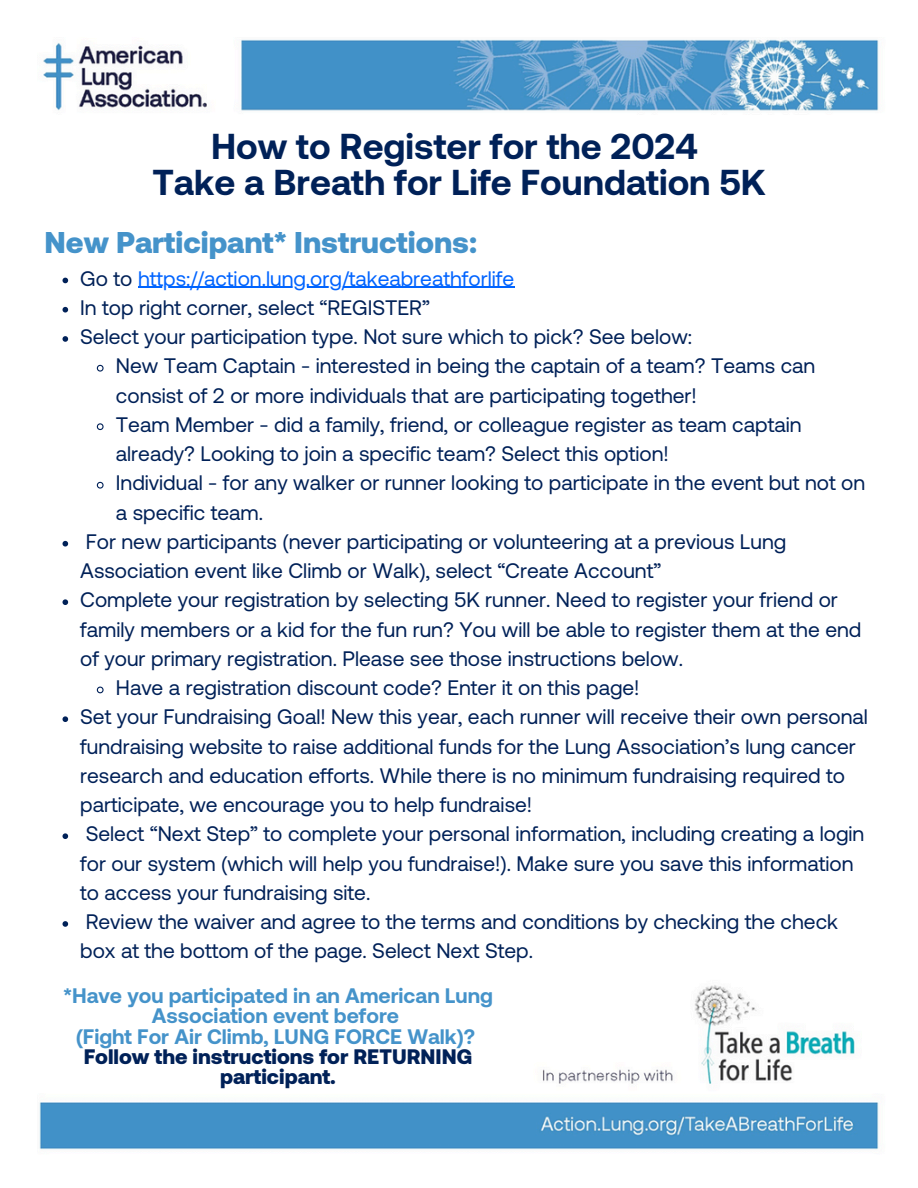
<style>
.page{position:relative;width:918px;height:1188px;background:#fff}
.page>*{position:absolute;margin:0;border:0;box-sizing:border-box;transform-origin:0 0}
.t1{font:700 36px/36px "Aeonik";color:#002158;text-align:center}
.t2{font:900 30px "Aeonik";color:#4593ca}
.t3{font:21px/29.2px "Aeonik";color:#002158}
.t4{font:700 21px/20.2px "Aeonik";color:#4593ca;text-align:center}
.t5{font:21px "Aeonik";color:#0064ff}
.s1{color:#002158}
.s2{font-weight:900;color:#002158}
</style>
<div class="page">
<img style="left:39px;top:39px;width:840px;height:1111px">
<svg style="left:63px;top:278px;width:5px;height:5px"></svg>
<hr style="left:138px;top:287px;width:376px;height:1px;background:#0064ff">
<svg style="left:63px;top:307px;width:5px;height:6px"></svg>
<svg style="left:63px;top:336px;width:5px;height:6px"></svg>
<svg style="left:96px;top:364px;width:8px;height:8px"></svg>
<svg style="left:96px;top:422px;width:8px;height:9px"></svg>
<svg style="left:96px;top:481px;width:8px;height:8px"></svg>
<svg style="left:63px;top:541px;width:5px;height:6px"></svg>
<svg style="left:63px;top:599px;width:5px;height:6px"></svg>
<svg style="left:96px;top:686px;width:8px;height:8px"></svg>
<svg style="left:63px;top:716px;width:5px;height:6px"></svg>
<svg style="left:63px;top:833px;width:5px;height:6px"></svg>
<svg style="left:63px;top:921px;width:5px;height:6px"></svg>
<h1 class="t1" style="left:152px;top:132px;width:615px">How to Register for the 2024<br>Take a Breath for Life Foundation 5K</h1>
<p class="t2" style="left:45px;top:230px;width:434px">New Participant* Instructions:</p>
<p class="t5" style="left:80px;top:270px;width:435px"><span class="s1">Go to</span> https://action.lung.org/takeabreathforlife</p>
<p class="t3" style="left:80px;top:295px;width:351px">In top right corner, select “REGISTER”</p>
<p class="t3" style="left:80px;top:324px;width:613px">Select your participation type. Not sure which to pick? See below:</p>
<p class="t3" style="left:116px;top:353px;width:701px">New Team Captain - interested in being the captain of a team? Teams can consist of 2 or more individuals that are participating together!</p>
<p class="t3" style="left:116px;top:412px;width:687px">Team Member - did a family, friend, or colleague register as team captain already? Looking to join a specific team? Select this option!</p>
<p class="t3" style="left:116px;top:470px;width:751px">Individual - for any walker or runner looking to participate in the event but not on a specific team.</p>
<p class="t3" style="left:80px;top:529px;width:708px">For new participants (never participating or volunteering at a previous Lung<br>Association event like Climb or Walk), select “Create Account”</p>
<p class="t3" style="left:80px;top:587px;width:783px">Complete your registration by selecting 5K runner. Need to register your friend or family members or a kid for the fun run? You will be able to register them at the end of your primary registration. Please see those instructions below.</p>
<p class="t3" style="left:116px;top:675px;width:525px">Have a registration discount code? Enter it on this page!</p>
<p class="t3" style="left:80px;top:704px;width:789px">Set your Fundraising Goal! New this year, each runner will receive their own personal fundraising website to raise additional funds for the Lung Association’s lung cancer research and education efforts. While there is no minimum fundraising required to participate, we encourage you to help fundraise!</p>
<p class="t3" style="left:80px;top:821px;width:786px">Select “Next Step” to complete your personal information, including creating a login for our system (which will help you fundraise!). Make sure you save this information to access your fundraising site.</p>
<h3 class="t3" style="left:80px;top:909px;width:759px">Review the waiver and agree to the terms and conditions by checking the check box at the bottom of the page. Select Next Step.</h3>
<h2 class="t4" style="left:63px;top:988px;width:432px">*Have you participated in an American Lung<br>Association event before<br>(Fight For Air Climb, LUNG FORCE Walk)?<br><span class="s2">Follow the instructions for RETURNING participant.</span></h2>
</div>
